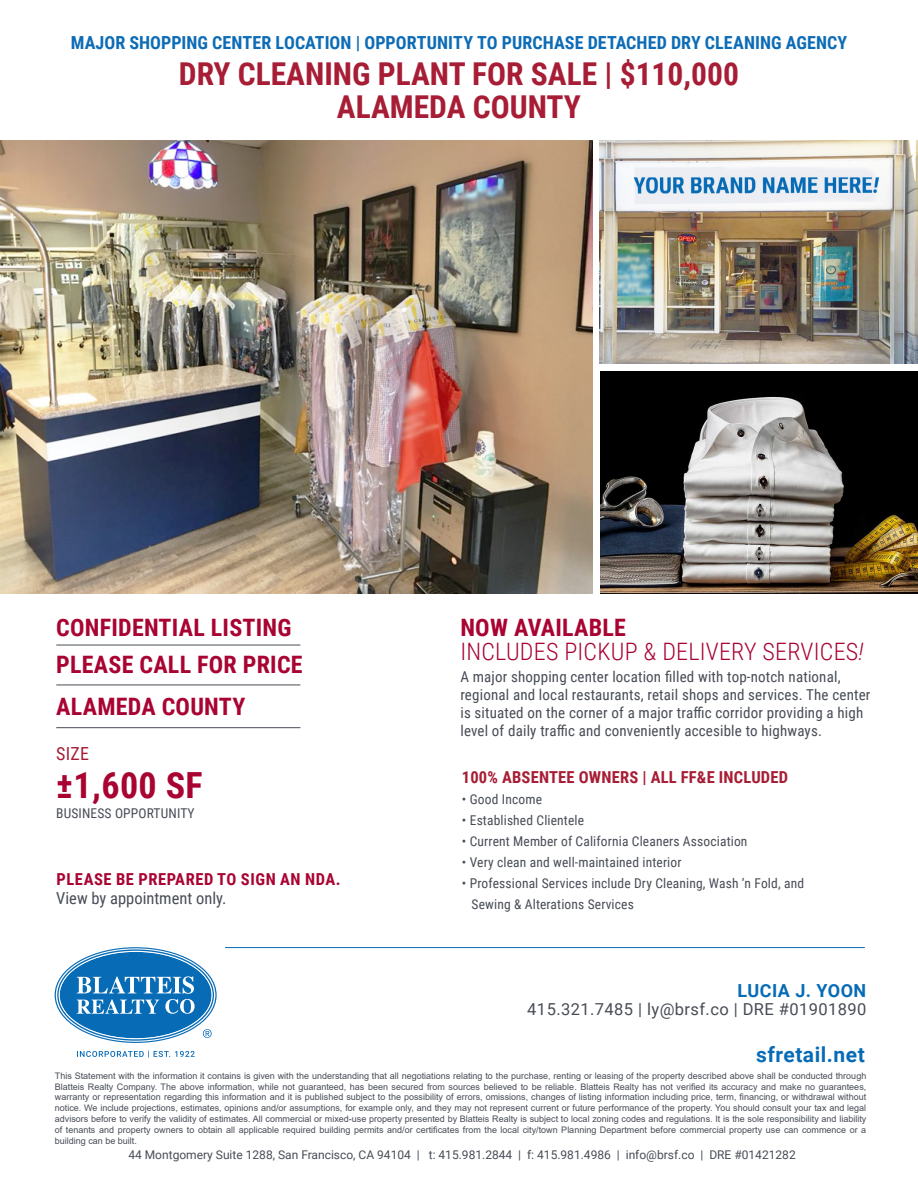
<style>
.page{position:relative;width:918px;height:1188px;background:#fff}
.page>*{position:absolute;margin:0;border:0;box-sizing:border-box;transform-origin:0 0}
.t1{font:700 36px "Roboto Condensed";color:#a90332}
.t2{font:700 31.5px "Roboto Condensed";color:#a71d35}
.t3{font:700 24px "Roboto Condensed";letter-spacing:.01em;color:#a90332}
.t4{font:300 24px "Roboto Condensed";letter-spacing:.01em;color:#a90332}
.t5{font:700 21px "Roboto";letter-spacing:.025em;color:#076bb6}
.t6{font:700 18px "Roboto Condensed";letter-spacing:.005em;color:#0d6cb6}
.t7{font:700 18px "Roboto";letter-spacing:.025em;color:#076bb6}
.t8{font:18px "Roboto Condensed";color:#a71d35}
.t9{font:16.5px "Roboto";letter-spacing:.025em;color:#474c55}
.t10{font:700 16.5px "Roboto Condensed";letter-spacing:.01em;color:#a71d35}
.t11{font:700 16.5px "Roboto Condensed";letter-spacing:.035em;color:#a90332}
.t12{font:16.5px "Roboto Condensed";color:#474c55}
.t13{font:15px/18px "Roboto Condensed";letter-spacing:.01em;color:#474c55}
.t14{font:13.5px "Roboto Condensed";letter-spacing:.01em;color:#474c55}
.t15{font:12px "Roboto";color:#474c55}
.t16{font:9px/10.8px "Arial";color:#474c55}
.s1{font-style:italic}
</style>
<div class="page">
<img style="left:0;top:141px;width:593px;height:453px">
<img style="left:600px;top:141px;width:318px;height:223px">
<img style="left:600px;top:371px;width:318px;height:223px">
<svg style="left:55px;top:947px;width:162px;height:96px"></svg>
<svg style="left:77px;top:1051px;width:118px;height:7px"></svg>
<hr style="left:225px;top:947px;width:640px;height:1px;background:#076bb6">
<hr style="left:56px;top:645px;width:244px;height:1px;background:#474c55">
<hr style="left:56px;top:685px;width:244px;height:1px;background:#474c55">
<hr style="left:56px;top:727px;width:244px;height:1px;background:#474c55">
<p class="t6" style="left:71px;top:30px;width:778px">MAJOR SHOPPING CENTER LOCATION | OPPORTUNITY TO PURCHASE DETACHED DRY CLEANING AGENCY</p>
<p class="t2" style="left:179px;top:51px;width:562px">DRY CLEANING PLANT FOR SALE | $110,000</p>
<p class="t2" style="left:337px;top:84px;width:246px">ALAMEDA COUNTY</p>
<p class="t3" style="left:56px;top:611px;width:237px">CONFIDENTIAL LISTING</p>
<p class="t3" style="left:56px;top:648px;width:248px">PLEASE CALL FOR PRICE</p>
<p class="t3" style="left:56px;top:690px;width:191px">ALAMEDA COUNTY</p>
<p class="t8" style="left:56px;top:741px;width:34px">SIZE</p>
<p class="t1" style="left:56px;top:760px;width:148px">±1,600 SF</p>
<p class="t14" style="left:56px;top:804px;width:140px">BUSINESS OPPORTUNITY</p>
<p class="t11" style="left:57px;top:867px;width:285px">PLEASE BE PREPARED TO SIGN AN NDA.</p>
<p class="t12" style="left:56px;top:887px;width:172px">View by appointment only.</p>
<p class="t3" style="left:460px;top:611px;width:167px">NOW AVAILABLE</p>
<p class="t4" style="left:460px;top:635px;width:405px">INCLUDES PICKUP &amp; DELIVERY SERVICES<span class="s1">!</span></p>
<p class="t13" style="left:460px;top:667px;width:382px">A major shopping center location filled with top-notch national,</p>
<p class="t13" style="left:460px;top:685px;width:412px">regional and local restaurants, retail shops and services. The center is situated on the corner of a major traffic corridor providing a high level of daily traffic and conveniently accesible to highways.</p>
<p class="t10" style="left:462px;top:766px;width:328px">100% ABSENTEE OWNERS | ALL FF&amp;E INCLUDED</p>
<p class="t14" style="left:462px;top:790px;width:82px">• Good Income</p>
<p class="t14" style="left:462px;top:811px;width:124px">• Established Clientele</p>
<p class="t14" style="left:462px;top:832px;width:287px">• Current Member of California Cleaners Association</p>
<p class="t14" style="left:462px;top:853px;width:221px">• Very clean and well-maintained interior</p>
<p class="t14" style="left:462px;top:874px;width:344px">• Professional Services include Dry Cleaning, Wash ‘n Fold, and</p>
<p class="t14" style="left:472px;top:895px;width:164px">Sewing &amp; Alterations Services</p>
<p class="t7" style="left:738px;top:978px;width:130px">LUCIA J. YOON</p>
<p class="t9" style="left:527px;top:998px;width:341px">415.321.7485 | ly@brsf.co | DRE #01901890</p>
<p class="t5" style="left:756px;top:1040px;width:110px">sfretail.net</p>
<p class="t16" style="left:55px;top:1070px;width:813px">This Statement with the information it contains is given with the understanding that all negotiations relating to the purchase, renting or leasing of the property described above shall be conducted through<br>Blatteis Realty Company. The above information, while not guaranteed, has been secured from sources believed to be reliable. Blatteis Realty has not verified its accuracy and make no guarantees,</p>
<p class="t16" style="left:55px;top:1092px;width:813px">warranty or representation regarding this information and it is published subject to the possibility of errors, omissions, changes of listing information including price, term, financing, or withdrawal without</p>
<p class="t16" style="left:55px;top:1102px;width:813px">notice. We include projections, estimates, opinions and/or assumptions, for example only, and they may not represent current or future performance of the property. You should consult your tax and legal</p>
<p class="t16" style="left:55px;top:1113px;width:813px">advisors before to verify the validity of estimates. All commercial or mixed-use property presented by Blatteis Realty is subject to local zoning codes and regulations. It is the sole responsibility and liability</p>
<p class="t16" style="left:55px;top:1124px;width:813px">of tenants and property owners to obtain all applicable required building permits and/or certificates from the local city/town Planning Department before commercial property use can commence or a</p>
<p class="t16" style="left:55px;top:1135px;width:84px">building can be built.</p>
<p class="t15" style="left:128px;top:1146px;width:669px">44 Montgomery Suite 1288, San Francisco, CA 94104 | t: 415.981.2844 | f: 415.981.4986 | info@brsf.co | DRE #01421282</p>
</div>
